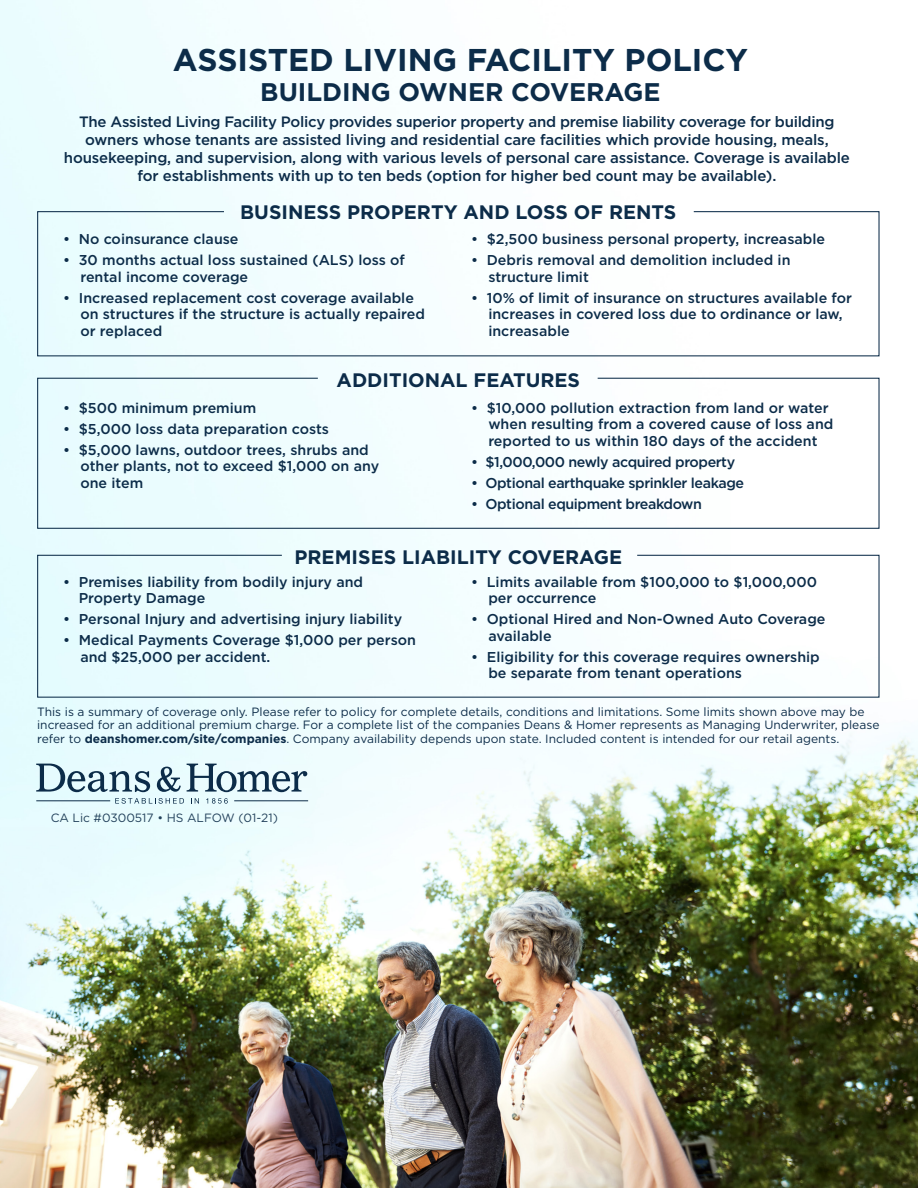
<style>
.page{position:relative;width:918px;height:1188px;background:#fff}
.page>*{position:absolute;margin:0;border:0;box-sizing:border-box;transform-origin:0 0}
.t1{font:700 31.5px "Gotham";color:#0c2c49}
.t2{font:700 25.5px "Gotham";color:#0c2c49}
.t3{font:700 19.5px "Gotham";color:#0c2c49}
.t4{font:500 15px/18px "Gotham";letter-spacing:-.01em;color:#0c2c49;text-align:center}
.t5{font:500 14.25px/16.5px "Gotham";color:#0c2c49}
.t6{font:500 14.25px "Gotham";letter-spacing:-.03em;color:#0c2c49}
.t7{font:12px/13.5px "Gotham";color:#0c2c49}
.s1{font-weight:700}
</style>
<div class="page">
<img style="left:0;top:0;width:918px;height:1188px">
<svg style="left:37px;top:211px;width:843px;height:146px"></svg>
<svg style="left:37px;top:377px;width:843px;height:152px"></svg>
<svg style="left:37px;top:554px;width:843px;height:144px"></svg>
<svg style="left:36px;top:764px;width:114px;height:28px;background:#a3bbc6"></svg>
<svg style="left:187px;top:764px;width:120px;height:28px;background:#a4b9c4"></svg>
<svg style="left:157px;top:767px;width:24px;height:25px"></svg>
<svg style="left:115px;top:798px;width:69px;height:6px"></svg>
<svg style="left:191px;top:798px;width:8px;height:6px"></svg>
<svg style="left:206px;top:798px;width:22px;height:6px"></svg>
<hr style="left:36px;top:800px;width:74px;height:1px;background:#0c2c49">
<hr style="left:234px;top:800px;width:74px;height:1px;background:#0c2c49">
<p class="t1" style="left:173px;top:39px;width:577px">ASSISTED LIVING FACILITY POLICY</p>
<p class="t2" style="left:260px;top:75px;width:402px">BUILDING OWNER COVERAGE</p>
<p class="t4" style="left:64px;top:113px;width:788px">The Assisted Living Facility Policy provides superior property and premise liability coverage for building owners whose tenants are assisted living and residential care facilities which provide housing, meals, housekeeping, and supervision, along with various levels of personal care assistance. Coverage is available for establishments with up to ten beds (option for higher bed count may be available).</p>
<p class="t3" style="left:240px;top:199px;width:438px">BUSINESS PROPERTY AND LOSS OF RENTS</p>
<p class="t5" style="left:63px;top:231px;width:177px">• No coinsurance clause</p>
<p class="t5" style="left:80px;top:252px;width:326px;text-indent:-17px">• 30 months actual loss sustained (ALS) loss of rental income coverage</p>
<p class="t5" style="left:80px;top:289px;width:346px;text-indent:-17px">• Increased replacement cost coverage available on structures if the structure is actually repaired or replaced</p>
<p class="t5" style="left:471px;top:231px;width:355px">• $2,500 business personal property, increasable</p>
<p class="t5" style="left:488px;top:252px;width:304px;text-indent:-17px">• Debris removal and demolition included in structure limit</p>
<p class="t5" style="left:488px;top:289px;width:365px;text-indent:-17px">• 10% of limit of insurance on structures available for increases in covered loss due to ordinance or law, increasable</p>
<p class="t3" style="left:337px;top:367px;width:245px">ADDITIONAL FEATURES</p>
<p class="t5" style="left:63px;top:399px;width:194px">• $500 minimum premium</p>
<p class="t5" style="left:63px;top:420px;width:267px">• $5,000 loss data preparation costs</p>
<p class="t5" style="left:80px;top:441px;width:300px;text-indent:-17px">• $5,000 lawns, outdoor trees, shrubs and other plants, not to exceed $1,000 on any one item</p>
<p class="t5" style="left:488px;top:399px;width:347px;text-indent:-17px">• $10,000 pollution extraction from land or water when resulting from a covered cause of loss and reported to us within 180 days of the accident</p>
<p class="t6" style="left:471px;top:452px;width:265px">• $1,000,000 newly acquired property</p>
<p class="t6" style="left:471px;top:473px;width:274px">• Optional earthquake sprinkler leakage</p>
<p class="t6" style="left:471px;top:494px;width:232px">• Optional equipment breakdown</p>
<p class="t3" style="left:295px;top:544px;width:329px">PREMISES LIABILITY COVERAGE</p>
<p class="t5" style="left:79px;top:573px;width:286px;text-indent:-15px">• Premises liability from bodily injury and<br>Property Damage</p>
<p class="t5" style="left:63px;top:611px;width:340px">• Personal Injury and advertising injury liability</p>
<p class="t5" style="left:80px;top:632px;width:337px;text-indent:-17px">• Medical Payments Coverage $1,000 per person and $25,000 per accident.</p>
<p class="t5" style="left:488px;top:573px;width:330px;text-indent:-17px">• Limits available from $100,000 to $1,000,000 per occurrence</p>
<p class="t5" style="left:488px;top:611px;width:339px;text-indent:-17px">• Optional Hired and Non-Owned Auto Coverage available</p>
<p class="t5" style="left:488px;top:648px;width:333px;text-indent:-17px">• Eligibility for this coverage requires ownership be separate from tenant operations</p>
<p class="t7" style="left:37px;top:705px;width:844px">This is a summary of coverage only. Please refer to policy for complete details, conditions and limitations. Some limits shown above may be increased for an additional premium charge. For a complete list of the companies Deans &amp; Homer represents as Managing Underwriter, please refer to <span class="s1">deanshomer.com/site/companies</span>. Company availability depends upon state. Included content is intended for our retail agents.</p>
<p class="t7" style="left:51px;top:811px;width:229px">CA Lic #0300517 • HS ALFOW (01-21)</p>
</div>
